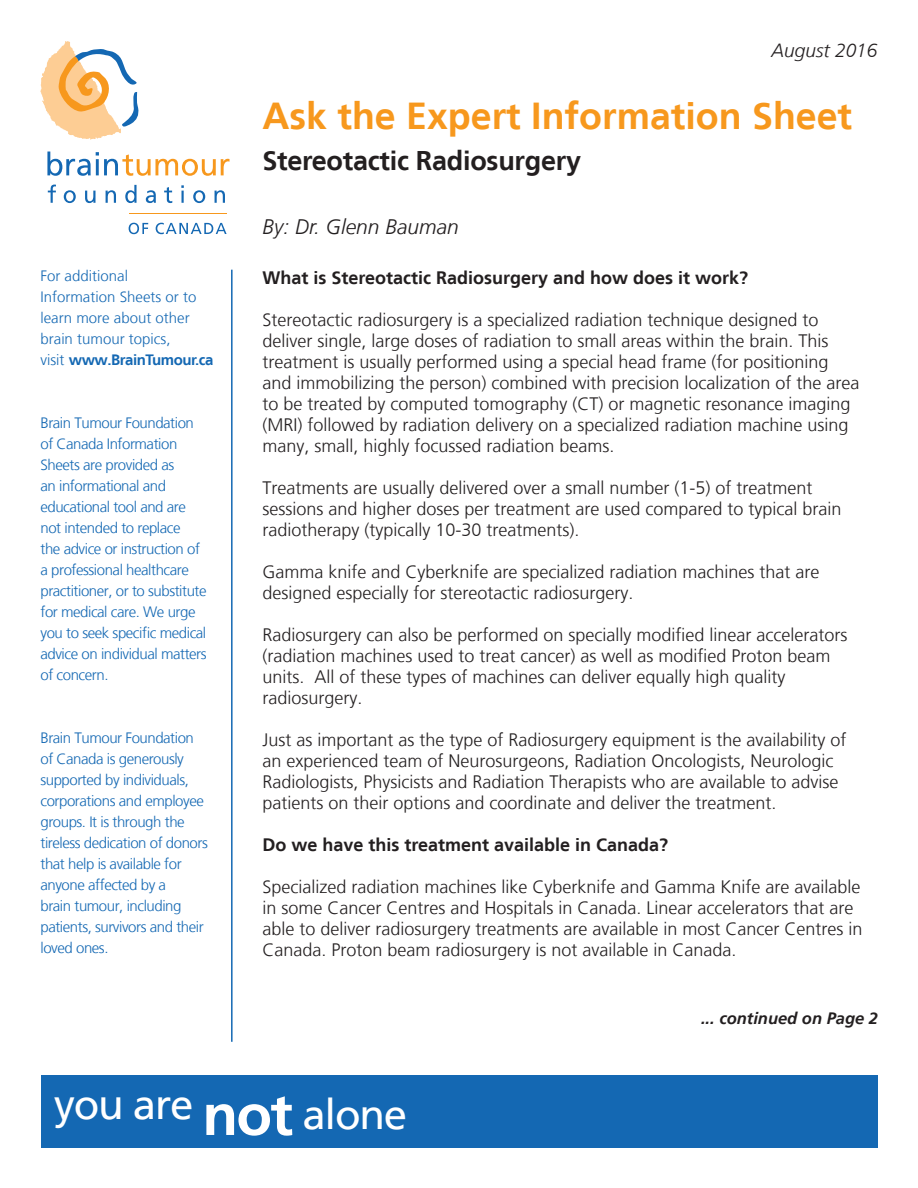
<style>
.page{position:relative;width:918px;height:1188px;background:#fff}
.page>*{position:absolute;margin:0;border:0;box-sizing:border-box;transform-origin:0 0}
.t1{font:700 58.5px "Frutiger LT";color:#fff}
.t2{font:42px "Frutiger LT";letter-spacing:-.03em;color:#fff}
.t3{font:700 37.5px "Frutiger LT";color:#f7981d}
.t4{font:700 27px "Frutiger LT";letter-spacing:-.01em;color:#231f20}
.t5{font:italic 300 21px "Frutiger LT";color:#231f20}
.t6{font:italic 300 19.05px "Frutiger LT";color:#231f20}
.t7{font:300 18px/21px "Frutiger LT";color:#231f20}
.t8{font:700 18px "Frutiger LT";color:#231f20}
.t9{font:italic 700 16.5px "Frutiger LT";color:#231f20}
.t10{font:300 15px/21px "Frutiger LT";letter-spacing:-.03em;color:#1468b3}
.t11{font:300 15px/21px "Frutiger LT";color:#1468b3}
.t12{font:700 15px "Frutiger LT";letter-spacing:-.03em;color:#1468b3}
.s1{font-weight:300}
</style>
<div class="page">
<svg style="left:47px;top:152px;width:183px;height:24px"></svg>
<svg style="left:129px;top:223px;width:19px;height:11px"></svg>
<svg style="left:156px;top:223px;width:71px;height:11px"></svg>
<hr style="left:129px;top:214px;width:98px;height:1px;background:#f7981d">
<svg style="left:48px;top:185px;width:8px;height:18px"></svg>
<svg style="left:64px;top:190px;width:12px;height:13px"></svg>
<svg style="left:85px;top:191px;width:11px;height:12px"></svg>
<svg style="left:106px;top:190px;width:10px;height:13px"></svg>
<svg style="left:125px;top:185px;width:12px;height:18px"></svg>
<svg style="left:146px;top:190px;width:10px;height:13px"></svg>
<svg style="left:164px;top:187px;width:8px;height:16px"></svg>
<svg style="left:181px;top:185px;width:3px;height:18px"></svg>
<svg style="left:193px;top:190px;width:12px;height:13px"></svg>
<svg style="left:215px;top:190px;width:10px;height:13px"></svg>
<svg style="left:40px;top:41px;width:99px;height:99px"></svg>
<hr style="left:231px;top:270px;width:2px;height:772px;background:#1468b3">
<div style="left:41px;top:1075px;width:837px;height:73px;background:#1468b3"></div>
<p class="t6" style="left:772px;top:39px;width:107px">August 2016</p>
<p class="t3" style="left:262px;top:94px;width:591px">Ask the Expert Information Sheet</p>
<p class="t4" style="left:262px;top:145px;width:320px">Stereotactic Radiosurgery</p>
<p class="t11" style="left:40px;top:266px;width:157px">For additional<br>Information Sheets or to learn more about other brain tumour topics,</p>
<p class="t12" style="left:40px;top:351px;width:174px"><span class="s1">visit</span> www.BrainTumour.ca</p>
<p class="t10" style="left:40px;top:413px;width:168px">Brain Tumour Foundation of Canada Information<br>Sheets are provided as<br>an informational and educational tool and are not intended to replace<br>the advice or instruction of a professional healthcare practitioner, or to substitute for medical care. We urge you to seek specific medical advice on individual matters of concern.</p>
<p class="t10" style="left:40px;top:728px;width:169px">Brain Tumour Foundation of Canada is generously supported by individuals, corporations and employee groups. It is through the tireless dedication of donors that help is available for anyone affected by a</p>
<p class="t10" style="left:40px;top:896px;width:165px">brain tumour, including patients, survivors and their loved ones.</p>
<p class="t5" style="left:262px;top:215px;width:198px">By: Dr. Glenn Bauman</p>
<p class="t8" style="left:262px;top:267px;width:487px">What is Stereotactic Radiosurgery and how does it work?</p>
<p class="t7" style="left:262px;top:309px;width:599px">Stereotactic radiosurgery is a specialized radiation technique designed to deliver single, large doses of radiation to small areas within the brain. This treatment is usually performed using a special head frame (for positioning and immobilizing the person) combined with precision localization of the area to be treated by computed tomography (CT) or magnetic resonance imaging (MRI) followed by radiation delivery on a specialized radiation machine using many, small, highly focussed radiation beams.</p>
<p class="t7" style="left:262px;top:477px;width:581px">Treatments are usually delivered over a small number (1-5) of treatment sessions and higher doses per treatment are used compared to typical brain radiotherapy (typically 10-30 treatments).</p>
<p class="t7" style="left:262px;top:561px;width:559px">Gamma knife and Cyberknife are specialized radiation machines that are designed especially for stereotactic radiosurgery.</p>
<p class="t7" style="left:262px;top:624px;width:587px">Radiosurgery can also be performed on specially modified linear accelerators (radiation machines used to treat cancer) as well as modified Proton beam units. All of these types of machines can deliver equally high quality radiosurgery.</p>
<p class="t7" style="left:262px;top:729px;width:586px">Just as important as the type of Radiosurgery equipment is the availability of an experienced team of Neurosurgeons, Radiation Oncologists, Neurologic Radiologists, Physicists and Radiation Therapists who are available to advise patients on their options and coordinate and deliver the treatment.</p>
<p class="t8" style="left:262px;top:834px;width:407px">Do we have this treatment available in Canada?</p>
<p class="t7" style="left:262px;top:876px;width:602px">Specialized radiation machines like Cyberknife and Gamma Knife are available in some Cancer Centres and Hospitals in Canada. Linear accelerators that are able to deliver radiosurgery treatments are available in most Cancer Centres in Canada. Proton beam radiosurgery is not available in Canada.</p>
<p class="t9" style="left:701px;top:1008px;width:178px">... continued on Page 2</p>
<p class="t2" style="left:54px;top:1080px;width:141px">you are</p>
<p class="t1" style="left:202px;top:1080px;width:92px">not</p>
<p class="t2" style="left:302px;top:1089px;width:106px">alone</p>
</div>
